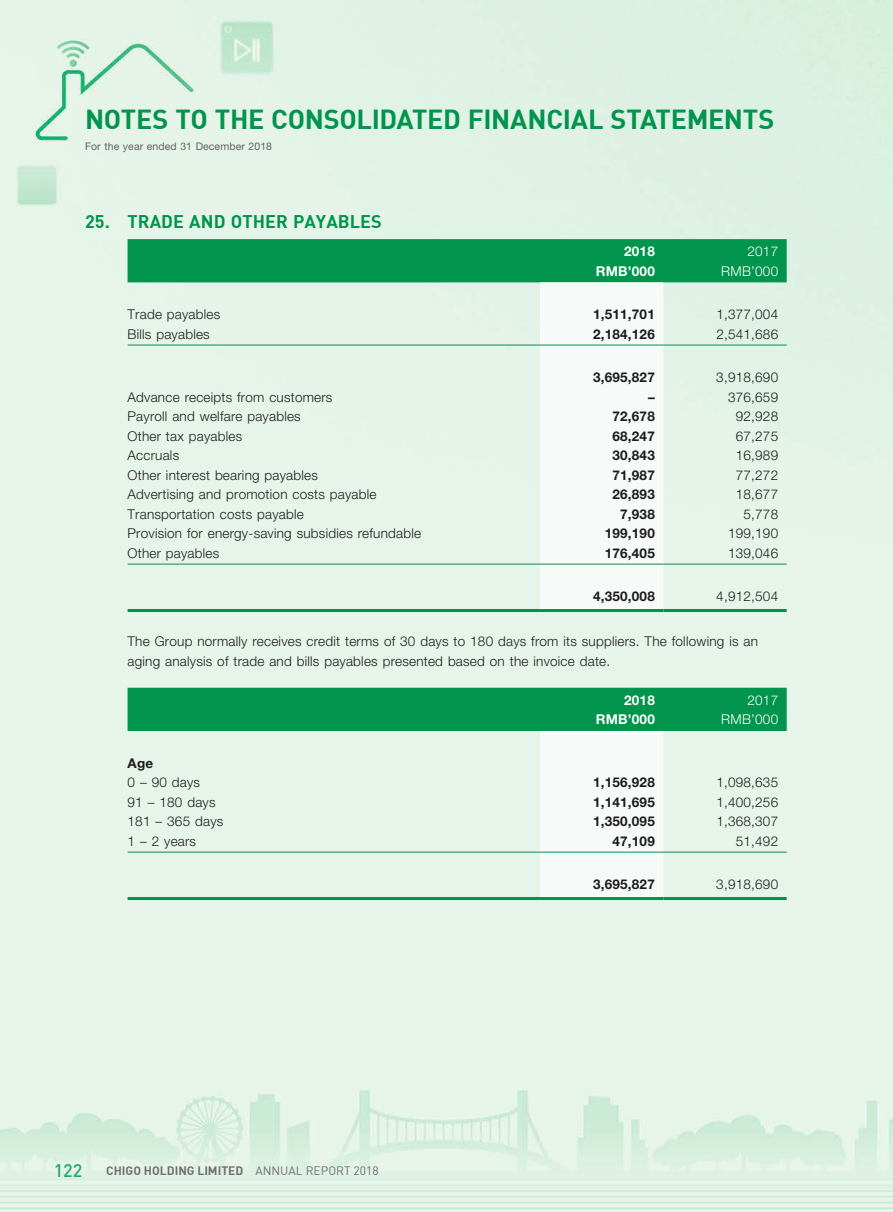
<style>
.page{position:relative;width:893px;height:1212px;background:#fff}
.page>*{position:absolute;margin:0;border:0;box-sizing:border-box;transform-origin:0 0}
.t1{font:700 27px "DIN";letter-spacing:-.01em;color:#00944c}
.t2{font:700 18px "DIN";letter-spacing:.005em;color:#00944c}
.t3{font:500 18px "DIN";color:#26a96c}
.t4{font:300 13.5px/19.5px "Helvetica Neue LT Std";letter-spacing:.015em;color:#1c1c1b}
.t5{font:700 13.5px "Helvetica Neue LT Std";letter-spacing:.015em;color:#1c1c1b}
.t6{font:700 13.5px "Helvetica Neue LT Std";letter-spacing:.015em;color:#fff}
.t7{font:300 13.5px "Helvetica Neue LT Std";letter-spacing:.015em;color:#fff}
.t8{font:700 12px "DIN";color:#6f6f6f}
.t9{font:10.5px "Helvetica Neue LT Std";letter-spacing:.005em;color:#636362}
.s1{font-weight:400}
</style>
<div class="page">
<img style="left:0;top:0;width:893px;height:1212px">
<svg style="left:128px;top:239px;width:659px;height:370px"></svg>
<hr style="left:128px;top:345px;width:412px;height:1px;background:#00944c">
<hr style="left:540px;top:345px;width:123px;height:1px;background:#00944c">
<hr style="left:663px;top:345px;width:124px;height:1px;background:#00944c">
<hr style="left:128px;top:564px;width:412px;height:1px;background:#00944c">
<hr style="left:540px;top:564px;width:123px;height:1px;background:#00944c">
<hr style="left:663px;top:564px;width:124px;height:1px;background:#00944c">
<hr style="left:128px;top:609px;width:412px;height:3px;background:#00944c">
<hr style="left:540px;top:609px;width:123px;height:3px;background:#00944c">
<hr style="left:663px;top:609px;width:124px;height:3px;background:#00944c">
<svg style="left:128px;top:688px;width:659px;height:209px;background:#b9e0cb"></svg>
<hr style="left:128px;top:852px;width:412px;height:1px;background:#00944c">
<hr style="left:540px;top:852px;width:123px;height:1px;background:#00944c">
<hr style="left:663px;top:852px;width:124px;height:1px;background:#00944c">
<hr style="left:128px;top:897px;width:412px;height:3px;background:#00944c">
<hr style="left:540px;top:897px;width:123px;height:3px;background:#00944c">
<hr style="left:663px;top:897px;width:124px;height:3px;background:#00944c">
<h1 class="t1" style="left:85px;top:102px;width:691px">NOTES TO THE CONSOLIDATED FINANCIAL STATEMENTS</h1>
<p class="t9" style="left:85px;top:140px;width:189px">For the year ended 31 December 2018</p>
<h2 class="t2" style="left:85px;top:210px;width:298px">25. TRADE AND OTHER PAYABLES</h2>
<p class="t6" style="left:624px;top:243px;width:32px">2018</p>
<p class="t7" style="left:747px;top:243px;width:32px">2017</p>
<p class="t6" style="left:596px;top:263px;width:61px">RMB’000</p>
<p class="t7" style="left:721px;top:263px;width:58px">RMB’000</p>
<p class="t4" style="left:128px;top:304px;width:94px">Trade payables</p>
<p class="t5" style="left:593px;top:306px;width:63px">1,511,701</p>
<p class="t4" style="left:716px;top:304px;width:63px">1,377,004</p>
<p class="t4" style="left:128px;top:324px;width:84px">Bills payables</p>
<p class="t5" style="left:593px;top:325px;width:63px">2,184,126</p>
<p class="t4" style="left:716px;top:324px;width:63px">2,541,686</p>
<p class="t5" style="left:593px;top:369px;width:63px">3,695,827</p>
<p class="t4" style="left:716px;top:367px;width:63px">3,918,690</p>
<p class="t4" style="left:128px;top:387px;width:206px">Advance receipts from customers</p>
<p class="t5" style="left:648px;top:388px;width:8px">–</p>
<p class="t4" style="left:728px;top:387px;width:52px">376,659</p>
<p class="t4" style="left:128px;top:406px;width:175px">Payroll and welfare payables</p>
<p class="t5" style="left:612px;top:408px;width:44px">72,678</p>
<p class="t4" style="left:736px;top:406px;width:44px">92,928</p>
<p class="t4" style="left:128px;top:426px;width:116px">Other tax payables</p>
<p class="t5" style="left:612px;top:427px;width:44px">68,247</p>
<p class="t4" style="left:736px;top:426px;width:44px">67,275</p>
<p class="t4" style="left:128px;top:445px;width:53px">Accruals</p>
<p class="t5" style="left:612px;top:447px;width:44px">30,843</p>
<p class="t4" style="left:736px;top:445px;width:44px">16,989</p>
<p class="t4" style="left:128px;top:465px;width:192px">Other interest bearing payables</p>
<p class="t5" style="left:612px;top:466px;width:44px">71,987</p>
<p class="t4" style="left:736px;top:465px;width:44px">77,272</p>
<p class="t4" style="left:128px;top:484px;width:250px">Advertising and promotion costs payable</p>
<p class="t5" style="left:612px;top:486px;width:44px">26,893</p>
<p class="t4" style="left:736px;top:484px;width:44px">18,677</p>
<p class="t4" style="left:128px;top:504px;width:178px">Transportation costs payable</p>
<p class="t5" style="left:620px;top:505px;width:36px">7,938</p>
<p class="t4" style="left:743px;top:504px;width:36px">5,778</p>
<p class="t4" style="left:128px;top:523px;width:295px">Provision for energy-saving subsidies refundable</p>
<p class="t5" style="left:605px;top:525px;width:52px">199,190</p>
<p class="t4" style="left:728px;top:523px;width:52px">199,190</p>
<p class="t4" style="left:128px;top:543px;width:93px">Other payables</p>
<p class="t5" style="left:605px;top:544px;width:52px">176,405</p>
<p class="t4" style="left:728px;top:543px;width:52px">139,046</p>
<p class="t5" style="left:593px;top:588px;width:63px">4,350,008</p>
<p class="t4" style="left:716px;top:586px;width:63px">4,912,504</p>
<p class="t4" style="left:128px;top:631px;width:632px">The Group normally receives credit terms of 30 days to 180 days from its suppliers. The following is an aging analysis of trade and bills payables presented based on the invoice date.</p>
<p class="t6" style="left:624px;top:692px;width:32px">2018</p>
<p class="t7" style="left:747px;top:692px;width:32px">2017</p>
<p class="t6" style="left:596px;top:711px;width:61px">RMB’000</p>
<p class="t7" style="left:721px;top:711px;width:58px">RMB’000</p>
<p class="t5" style="left:128px;top:754px;width:27px">Age</p>
<p class="t4" style="left:128px;top:772px;width:74px">0 – 90 days</p>
<p class="t5" style="left:593px;top:774px;width:63px">1,156,928</p>
<p class="t4" style="left:716px;top:772px;width:63px">1,098,635</p>
<p class="t4" style="left:128px;top:792px;width:90px">91 – 180 days</p>
<p class="t5" style="left:593px;top:793px;width:63px">1,141,695</p>
<p class="t4" style="left:716px;top:792px;width:63px">1,400,256</p>
<p class="t4" style="left:128px;top:811px;width:97px">181 – 365 days</p>
<p class="t5" style="left:593px;top:813px;width:63px">1,350,095</p>
<p class="t4" style="left:716px;top:811px;width:63px">1,368,307</p>
<p class="t4" style="left:128px;top:831px;width:70px">1 – 2 years</p>
<p class="t5" style="left:612px;top:832px;width:44px">47,109</p>
<p class="t4" style="left:736px;top:831px;width:44px">51,492</p>
<p class="t5" style="left:593px;top:876px;width:63px">3,695,827</p>
<p class="t4" style="left:716px;top:874px;width:63px">3,918,690</p>
<h2 class="t3" style="left:54px;top:1159px;width:30px">122</h2>
<p class="t8" style="left:106px;top:1162px;width:274px">CHIGO HOLDING LIMITED <span class="s1">ANNUAL REPORT 2018</span></p>
</div>
